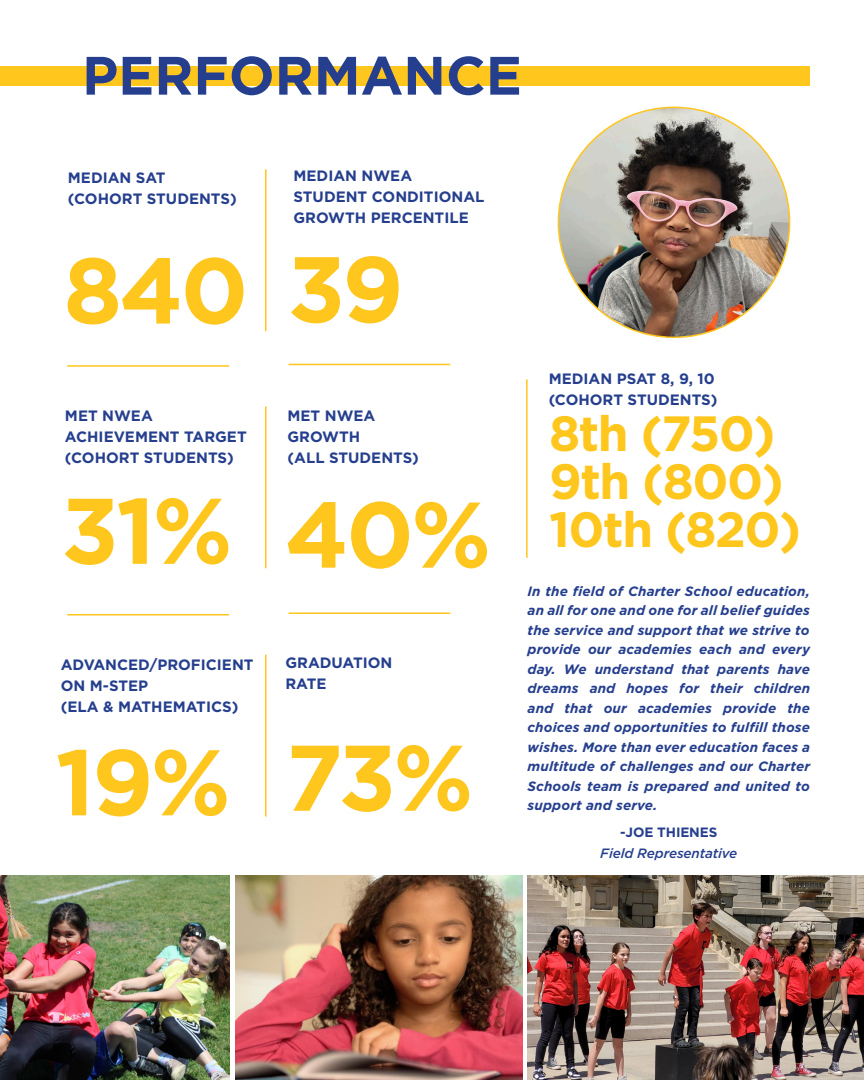
<style>
.page{position:relative;width:864px;height:1080px;background:#fff}
.page>*{position:absolute;margin:0;border:0;box-sizing:border-box;transform-origin:0 0}
.t1{font:700 93px "Gotham";letter-spacing:-.03em;color:#ffc61e}
.t2{font:700 54px "Gotham";color:#253f8e}
.t3{font:700 49.5px "Gotham";letter-spacing:-.03em;color:#ffc61e}
.t4{font:700 15px/21px "Gotham";color:#253f8e}
.t5{font:italic 700 13.5px/19.5px "Gotham";letter-spacing:.01em;color:#253f8e;text-align:justify}
.t6{font:italic 500 13.5px "Gotham";letter-spacing:-.01em;color:#253f8e}
.t7{font:700 13.5px "Gotham";letter-spacing:-.01em;color:#253f8e}
</style>
<div class="page">
<img style="left:528px;top:875px;width:336px;height:205px">
<hr style="left:265px;top:406px;width:1px;height:162px;background:#ffc61e">
<hr style="left:265px;top:169px;width:1px;height:162px;background:#ffc61e">
<hr style="left:265px;top:655px;width:1px;height:162px;background:#ffc61e">
<hr style="left:526px;top:379px;width:2px;height:179px;background:#ffc61e">
<hr style="left:289px;top:364px;width:161px;height:1px;background:#ffc61e">
<hr style="left:67px;top:365px;width:162px;height:2px;background:#ffc61e">
<hr style="left:289px;top:612px;width:161px;height:2px;background:#ffc61e">
<hr style="left:67px;top:614px;width:162px;height:1px;background:#ffc61e">
<img style="left:558px;top:107px;width:232px;height:230px">
<img style="left:235px;top:875px;width:287px;height:205px">
<img style="left:0;top:875px;width:230px;height:205px">
<div style="left:0;top:66px;width:810px;height:20px;background:#ffc61e"></div>
<p class="t2" style="left:82px;top:40px;width:441px">PERFORMANCE</p>
<p class="t4" style="left:68px;top:167px;width:99px">MEDIAN SAT</p>
<p class="t4" style="left:68px;top:188px;width:170px">(COHORT STUDENTS)</p>
<p class="t4" style="left:294px;top:165px;width:120px">MEDIAN NWEA</p>
<p class="t4" style="left:294px;top:186px;width:192px">STUDENT CONDITIONAL</p>
<p class="t4" style="left:294px;top:207px;width:177px">GROWTH PERCENTILE</p>
<p class="t1" style="left:63px;top:229px;width:342px">840 39</p>
<p class="t4" style="left:65px;top:405px;width:89px">MET NWEA</p>
<p class="t4" style="left:65px;top:426px;width:183px">ACHIEVEMENT TARGET</p>
<p class="t4" style="left:65px;top:447px;width:170px">(COHORT STUDENTS)</p>
<p class="t1" style="left:61px;top:469px;width:173px">31%</p>
<p class="t4" style="left:288px;top:405px;width:89px">MET NWEA<br>GROWTH</p>
<p class="t4" style="left:288px;top:447px;width:133px">(ALL STUDENTS)</p>
<p class="t1" style="left:285px;top:473px;width:208px">40%</p>
<p class="t4" style="left:61px;top:654px;width:194px">ADVANCED/PROFICIENT</p>
<p class="t4" style="left:61px;top:675px;width:89px">ON M-STEP</p>
<p class="t4" style="left:61px;top:696px;width:179px">(ELA &amp; MATHEMATICS)</p>
<p class="t1" style="left:56px;top:721px;width:177px">19%</p>
<p class="t4" style="left:285px;top:652px;width:109px">GRADUATION</p>
<p class="t4" style="left:285px;top:673px;width:43px">RATE</p>
<p class="t1" style="left:285px;top:716px;width:189px">73%</p>
<p class="t4" style="left:549px;top:368px;width:168px">MEDIAN PSAT 8, 9, 10</p>
<p class="t4" style="left:549px;top:389px;width:170px">(COHORT STUDENTS)</p>
<p class="t3" style="left:549px;top:401px;width:228px">8th (750)</p>
<p class="t3" style="left:549px;top:449px;width:236px">9th (800)</p>
<p class="t3" style="left:549px;top:497px;width:254px">10th (820)</p>
<p class="t5" style="left:528px;top:581px;width:284px">In the field of Charter School education, an all for one and one for all belief guides the service and support that we strive to</p>
<p class="t5" style="left:528px;top:640px;width:284px">provide our academies each and every day. We understand that parents have dreams and hopes for their children and that our academies provide the choices and opportunities to fulfill those wishes. More than ever education faces a multitude of challenges and our Charter Schools team is prepared and united to support and serve.</p>
<p class="t7" style="left:620px;top:824px;width:99px">-JOE THIENES</p>
<p class="t6" style="left:600px;top:845px;width:139px">Field Representative</p>
</div>
